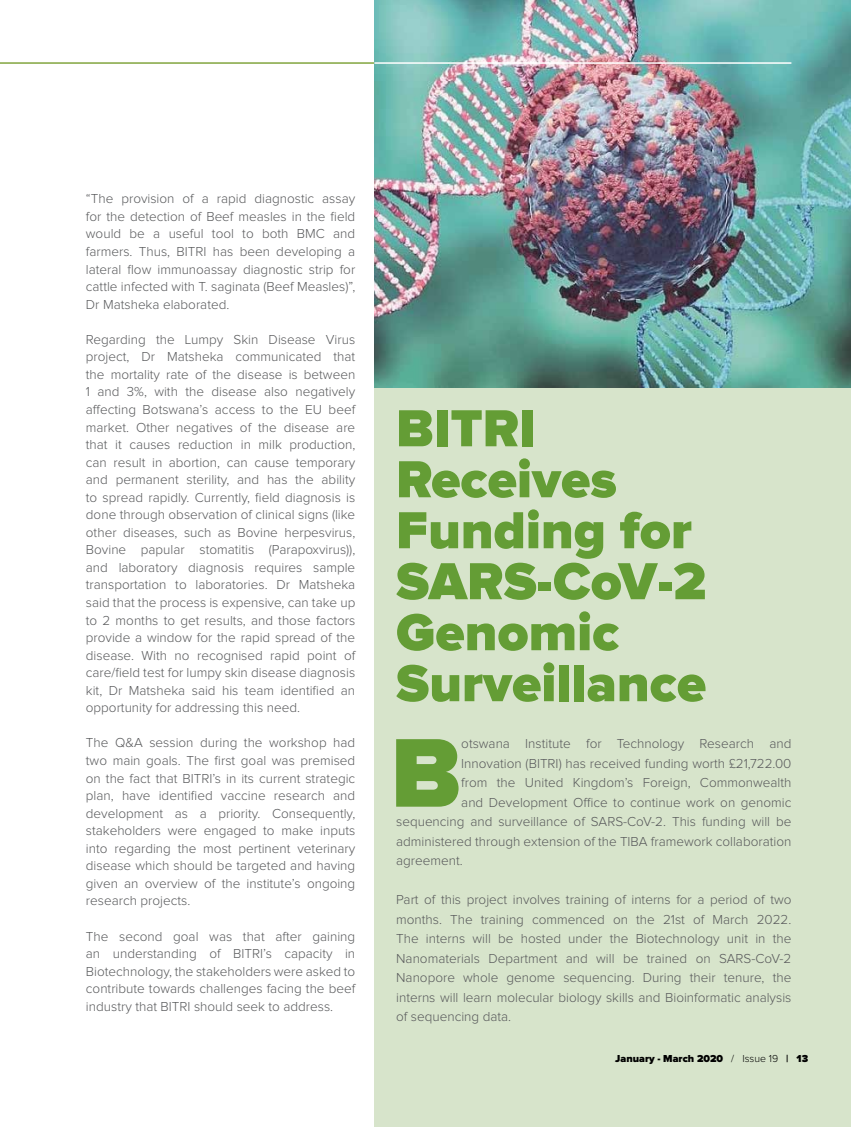
<style>
.page{position:relative;width:851px;height:1127px;background:#fff}
.page>*{position:absolute;margin:0;border:0;box-sizing:border-box;transform-origin:0 0}
.t1{font:900 101.25px "Proxima Nova";color:#649d35}
.t2{font:900 54px/51px "Proxima Nova";color:#649d35}
.t3{font:300 13.5px/17.5px "Proxima Nova";color:#58595b;text-align:justify}
.t4{font:900 10.5px "Proxima Nova";color:#000}
.s1{font-weight:300}
.s2{font-weight:700}
</style>
<div class="page">
<hr style="left:0;top:62px;width:791px;height:2px;background:#82a53e">
<div style="left:374px;top:0;width:476px;height:1127px;background:#d7e4cb"></div>
<img style="left:374px;top:0;width:476px;height:387px">
<hr style="left:374px;top:62px;width:417px;height:2px;background:#fff">
<p class="t3" style="left:86px;top:191px;width:271px">“The provision of a rapid diagnostic assay for the detection of Beef measles in the field would be a useful tool to both BMC and farmers. Thus, BITRI has been developing a lateral flow immunoassay diagnostic strip for cattle infected with T. saginata (Beef Measles)”, Dr Matsheka elaborated.</p>
<p class="t3" style="left:86px;top:331px;width:271px">Regarding the Lumpy Skin Disease Virus project, Dr Matsheka communicated that the mortality rate of the disease is between 1 and 3%, with the disease also negatively affecting Botswana’s access to the EU beef market. Other negatives of the disease are that it causes reduction in milk production, can result in abortion, can cause temporary and permanent sterility, and has the ability to spread rapidly. Currently, field diagnosis is done through observation of clinical signs (like other diseases, such as Bovine herpesvirus, Bovine papular stomatitis (Parapoxvirus)), and laboratory diagnosis requires sample transportation to laboratories. Dr Matsheka said that the process is expensive, can take up to 2 months to get results, and those factors provide a window for the rapid spread of the disease. With no recognised rapid point of care/field test for lumpy skin disease diagnosis kit, Dr Matsheka said his team identified an opportunity for addressing this need.</p>
<p class="t3" style="left:86px;top:735px;width:271px">The Q&amp;A session during the workshop had two main goals. The first goal was premised on the fact that BITRI’s in its current strategic plan, have identified vaccine research and development as a priority. Consequently, stakeholders were engaged to make inputs into regarding the most pertinent veterinary disease which should be targeted and having given an overview of the institute’s ongoing research projects.</p>
<p class="t3" style="left:86px;top:928px;width:271px">The second goal was that after gaining an understanding of BITRI’s capacity in Biotechnology, the stakeholders were asked to contribute towards challenges facing the beef industry that BITRI should seek to address.</p>
<h2 class="t2" style="left:396px;top:405px;width:312px">BITRI<br>Receives<br>Funding for<br>SARS-CoV-2<br>Genomic<br>Surveillance</h2>
<h1 class="t1" style="left:390px;top:727px;width:72px">B</h1>
<p class="t3" style="left:461px;top:735px;width:331px">otswana Institute for Technology Research and</p>
<p class="t3" style="left:461px;top:755px;width:331px">Innovation (BITRI) has received funding worth £21,722.00</p>
<p class="t3" style="left:461px;top:774px;width:331px">from the United Kingdom’s Foreign, Commonwealth</p>
<p class="t3" style="left:461px;top:794px;width:331px">and Development Office to continue work on genomic</p>
<p class="t3" style="left:396px;top:813px;width:396px">sequencing and surveillance of SARS-CoV-2. This funding will be</p>
<p class="t3" style="left:396px;top:833px;width:396px">administered through extension of the TIBA framework collaboration</p>
<p class="t3" style="left:396px;top:852px;width:68px">agreement.</p>
<p class="t3" style="left:396px;top:890px;width:397px;line-height:19.5px">Part of this project involves training of interns for a period of two months. The training commenced on the 21st of March 2022.<br>The interns will be hosted under the Biotechnology unit in the Nanomaterials Department and will be trained on SARS-CoV-2<br>Nanopore whole genome sequencing. During their tenure, the interns will learn molecular biology skills and Bioinformatic analysis of sequencing data.</p>
<p class="t4" style="left:615px;top:1053px;width:194px">January - March 2020 <span class="s1">/ Issue 19</span> <span class="s2">|</span> 13</p>
<p class="t4" style="left:716px;top:1053px;width:8px">2</p>
</div>
